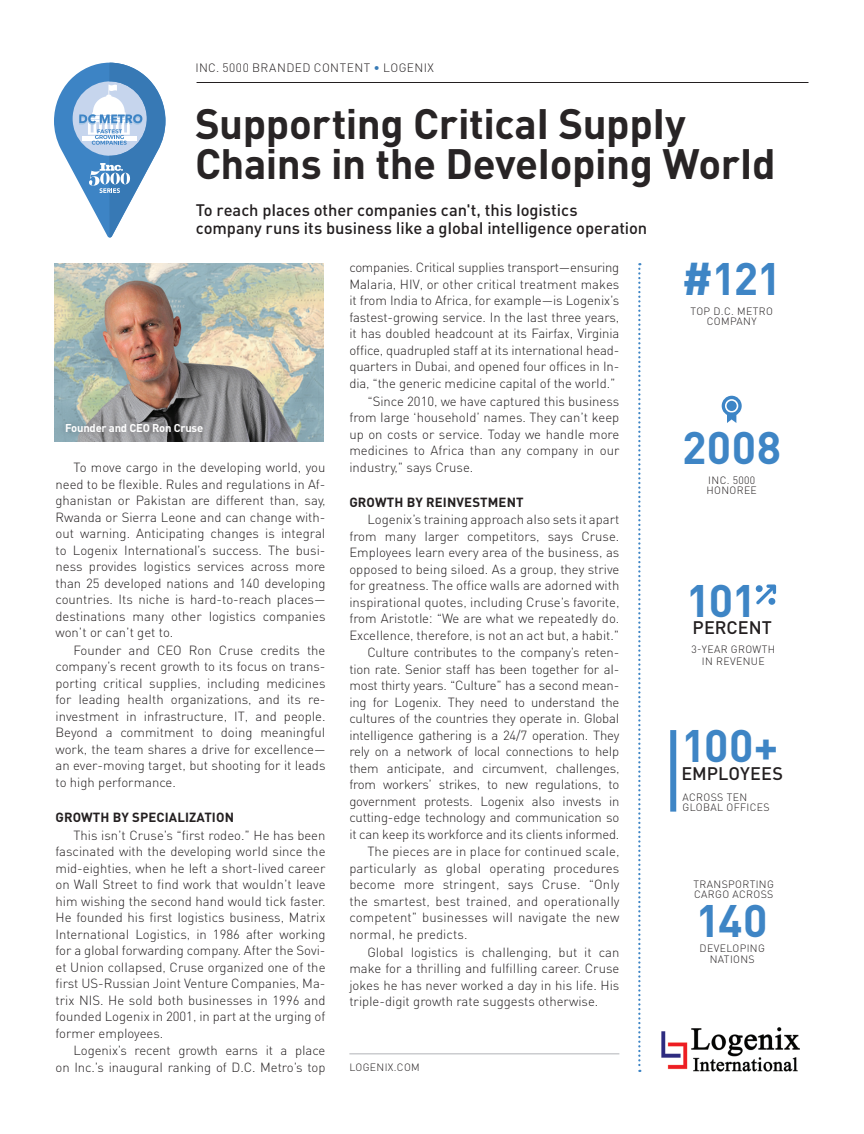
<style>
.page{position:relative;width:864px;height:1134px;background:#fff}
.page>*{position:absolute;margin:0;border:0;box-sizing:border-box;transform-origin:0 0}
.t1{font:700 45px "DI Nc";letter-spacing:-.02em;color:#3e85c5}
.t2{font:700 42px/40.5px "DI Nc";letter-spacing:-.01em;color:#231f20}
.t3{font:500 18px "DI Nc";color:#231f20}
.Profile_Deck{font:500 16.5px "DI Nc";letter-spacing:-.005em;color:#231f20}
.Body_Copy_-_Indent{font:300 13.2px/16.5px "DI Nc";color:#231f20;text-align:justify}
.Subhead{font:700 13.2px "DI Nc";letter-spacing:.01em;color:#231f20}
.t4{font:300 12px "DI Nc";letter-spacing:.035em;color:#231f20}
.t5{font:700 11.25px "DI Nc";letter-spacing:-.02em;color:#fff}
.STAT_-_Small_Copy{font:300 10.5px/10.5px "DI Nc";letter-spacing:.035em;color:#231f20}
.s1{color:#387bb6}
</style>
<div class="page">
<hr style="left:197px;top:82px;width:611px;height:1px;background:#231f20">
<svg style="left:638px;top:263px;width:2px;height:809px"></svg>
<hr style="left:349px;top:1053px;width:270px;height:1px;background:#b2b3b7">
<img style="left:54px;top:263px;width:270px;height:179px">
<div style="left:59px;top:417px;width:151px;height:23px;background:#231f20;opacity:.25"></div>
<div style="left:670px;top:730px;width:6px;height:82px;background:#3e85c5"></div>
<img style="left:661px;top:1027px;width:139px;height:45px">
<svg style="left:54px;top:63px;width:112px;height:175px"></svg>
<svg style="left:722px;top:396px;width:20px;height:27px"></svg>
<div style="left:727px;top:401px;width:10px;height:10px;background:#3d85c6;border-radius:50%"></div>
<svg style="left:756px;top:584px;width:20px;height:20px"></svg>
<p class="t4" style="left:195px;top:60px;width:240px">INC. 5000 BRANDED CONTENT <span class="s1">•</span> LOGENIX</p>
<h2 class="t2" style="left:195px;top:102px;width:582px">Supporting Critical Supply<br>Chains in the Developing World</h2>
<p class="Profile_Deck" style="left:196px;top:200px;width:383px">To reach places other companies can't, this logistics</p>
<p class="Profile_Deck" style="left:196px;top:218px;width:453px">company runs its business like a global intelligence operation</p>
<p class="Body_Copy_-_Indent" style="left:349px;top:259px;width:272px">companies. Critical supplies transport—ensuring Malaria, HIV, or other critical treatment makes it from India to Africa, for example—is Logenix’s fastest-growing service. In the last three years, it has doubled headcount at its Fairfax, Virginia office, quadrupled staff at its international head&shy;quarters in Dubai, and opened four offices in In&shy;dia, “the generic medicine capital of the world.”</p>
<p class="Body_Copy_-_Indent" style="left:349px;top:392px;width:272px;text-indent:18px">“Since 2010, we have captured this business from large ‘household’ names. They can’t keep up on costs or service. Today we handle more medicines to Africa than any company in our industry,” says Cruse.</p>
<p class="Subhead" style="left:349px;top:493px;width:176px">GROWTH BY REINVESTMENT</p>
<p class="Body_Copy_-_Indent" style="left:349px;top:511px;width:272px;text-indent:18px">Logenix’s training approach also sets it apart from many larger competitors, says Cruse.<br>Employees learn every area of the business, as opposed to being siloed. As a group, they strive for greatness. The office walls are adorned with inspirational quotes, including Cruse’s favorite, from Aristotle: “We are what we repeatedly do.<br>Excellence, therefore, is not an act but, a habit.”</p>
<p class="Body_Copy_-_Indent" style="left:349px;top:644px;width:272px;text-indent:18px">Culture contributes to the company’s reten&shy;tion rate. Senior staff has been together for al&shy;most thirty years. “Culture” has a second mean&shy;ing for Logenix. They need to understand the cultures of the countries they operate in. Global intelligence gathering is a 24/7 operation. They rely on a network of local connections to help them anticipate, and circumvent, challenges, from workers’ strikes, to new regulations, to government protests. Logenix also invests in cutting-edge technology and communication so it can keep its workforce and its clients informed.</p>
<p class="Body_Copy_-_Indent" style="left:349px;top:843px;width:272px;text-indent:18px">The pieces are in place for continued scale, particularly as global operating procedures become more stringent, says Cruse. “Only the smartest, best trained, and operationally competent” businesses will navigate the new normal, he predicts.</p>
<p class="Body_Copy_-_Indent" style="left:349px;top:943px;width:272px;text-indent:18px">Global logistics is challenging, but it can make for a thrilling and fulfilling career. Cruse jokes he has never worked a day in his life. His triple-digit growth rate suggests otherwise.</p>
<p class="t5" style="left:65px;top:420px;width:139px">Founder and CEO Ron Cruse</p>
<p class="Body_Copy_-_Indent" style="left:56px;top:459px;width:272px;text-indent:18px">To move cargo in the developing world, you need to be flexible. Rules and regulations in Af&shy;ghanistan or Pakistan are different than, say, Rwanda or Sierra Leone and can change with&shy;out warning. Anticipating changes is integral to Logenix International’s success. The busi&shy;ness provides logistics services across more than 25 developed nations and 140 developing countries. Its niche is hard-to-reach places— destinations many other logistics companies won’t or can’t get to.</p>
<p class="Body_Copy_-_Indent" style="left:56px;top:642px;width:272px;text-indent:18px">Founder and CEO Ron Cruse credits the company’s recent growth to its focus on trans&shy;porting critical supplies, including medicines for leading health organizations, and its re&shy;investment in infrastructure, IT, and people.<br>Beyond a commitment to doing meaningful work, the team shares a drive for excellence— an ever-moving target, but shooting for it leads to high performance.</p>
<p class="Subhead" style="left:56px;top:809px;width:180px">GROWTH BY SPECIALIZATION</p>
<p class="Body_Copy_-_Indent" style="left:56px;top:826px;width:272px;text-indent:18px">This isn’t Cruse’s “first rodeo.” He has been fascinated with the developing world since the mid-eighties, when he left a short-lived career on Wall Street to find work that wouldn’t leave him wishing the second hand would tick faster.<br>He founded his first logistics business, Matrix International Logistics, in 1986 after working for a global forwarding company. After the Sovi&shy;et Union collapsed, Cruse organized one of the first US-Russian Joint Venture Companies, Ma&shy;trix NIS. He sold both businesses in 1996 and founded Logenix in 2001, in part at the urging of former employees.</p>
<p class="Body_Copy_-_Indent" style="left:56px;top:1042px;width:272px;text-align:right">Logenix’s recent growth earns it a place<br>on Inc.’s inaugural ranking of D.C. Metro’s top</p>
<p class="STAT_-_Small_Copy" style="left:349px;top:1062px;width:72px">LOGENIX.COM</p>
<p class="t1" style="left:682px;top:249px;width:101px">#121</p>
<p class="STAT_-_Small_Copy" style="left:691px;top:306px;width:84px;text-align:center">TOP D.C. METRO<br>COMPANY</p>
<p class="t1" style="left:682px;top:418px;width:100px">2008</p>
<p class="STAT_-_Small_Copy" style="left:706px;top:474px;width:52px">INC. 5000<br>HONOREE</p>
<p class="t1" style="left:686px;top:571px;width:72px">101</p>
<p class="t3" style="left:693px;top:616px;width:81px">PERCENT</p>
<p class="STAT_-_Small_Copy" style="left:691px;top:644px;width:85px">3-YEAR GROWTH</p>
<p class="STAT_-_Small_Copy" style="left:702px;top:656px;width:64px">IN REVENUE</p>
<p class="t1" style="left:681px;top:716px;width:98px">100+</p>
<p class="t3" style="left:681px;top:762px;width:103px">EMPLOYEES</p>
<p class="STAT_-_Small_Copy" style="left:683px;top:792px;width:89px">ACROSS TEN<br>GLOBAL OFFICES</p>
<p class="STAT_-_Small_Copy" style="left:694px;top:879px;width:82px">TRANSPORTING<br>CARGO ACROSS</p>
<p class="t1" style="left:696px;top:891px;width:73px">140</p>
<p class="STAT_-_Small_Copy" style="left:700px;top:942px;width:67px">DEVELOPING</p>
<p class="STAT_-_Small_Copy" style="left:710px;top:954px;width:46px">NATIONS</p>
</div>
